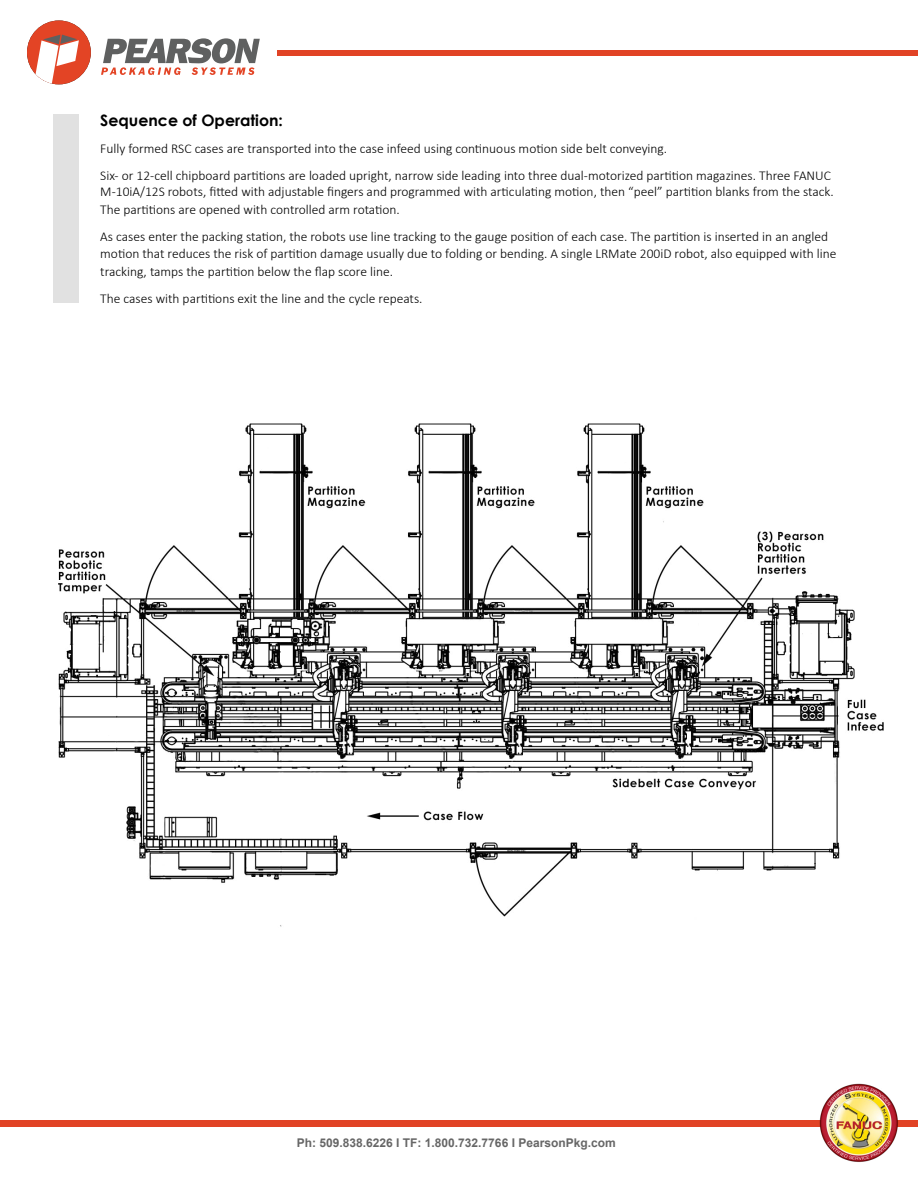
<style>
.page{position:relative;width:918px;height:1188px;background:#fff}
.page>*{position:absolute;margin:0;border:0;box-sizing:border-box;transform-origin:0 0}
.t1{font:700 15.75px "Century Gothic";color:#000}
.t2{font:300 13.5px/27px "Calibri";color:#000}
.t3{font:700 12px "Arial";color:#666}
</style>
<div class="page">
<div style="left:277px;top:50px;width:641px;height:6px;background:#e14325"></div>
<svg style="left:101px;top:38px;width:159px;height:37px"></svg>
<div style="left:27px;top:20px;width:64px;height:64px;background:#e34425;border-radius:50%"></div>
<svg style="left:36px;top:35px;width:43px;height:49px"></svg>
<div style="left:0;top:1121px;width:918px;height:6px;background:#e14325"></div>
<img style="left:818px;top:1083px;width:81px;height:79px">
<div style="left:54px;top:114px;width:25px;height:189px;background:#e1e1e1"></div>
<img style="left:58px;top:423px;width:826px;height:504px">
<p class="t1" style="left:100px;top:108px;width:184px">Sequence of Operation:</p>
<p class="t2" style="left:100px;top:135px;width:732px">Fully formed RSC cases are transported into the case infeed using continuous motion side belt conveying.<br>Six- or 12-cell chipboard partitions are loaded upright, narrow side leading into three dual-motorized partition magazines. Three FANUC</p>
<p class="t2" style="left:100px;top:183px;width:735px;line-height:18px">M-10iA/12S robots, fitted with adjustable fingers and programmed with articulating motion, then “peel” partition blanks from the stack.<br>The partitions are opened with controlled arm rotation.</p>
<p class="t2" style="left:100px;top:228px;width:738px;line-height:16.5px">As cases enter the packing station, the robots use line tracking to the gauge position of each case. The partition is inserted in an angled motion that reduces the risk of partition damage usually due to folding or bending. A single LRMate 200iD robot, also equipped with line</p>
<p class="t2" style="left:100px;top:258px;width:324px">tracking, tamps the partition below the flap score line.<br>The cases with partitions exit the line and the cycle repeats.</p>
<p class="t3" style="left:297px;top:1134px;width:320px">Ph: 509.838.6226 I TF: 1.800.732.7766 I PearsonPkg.com</p>
</div>
